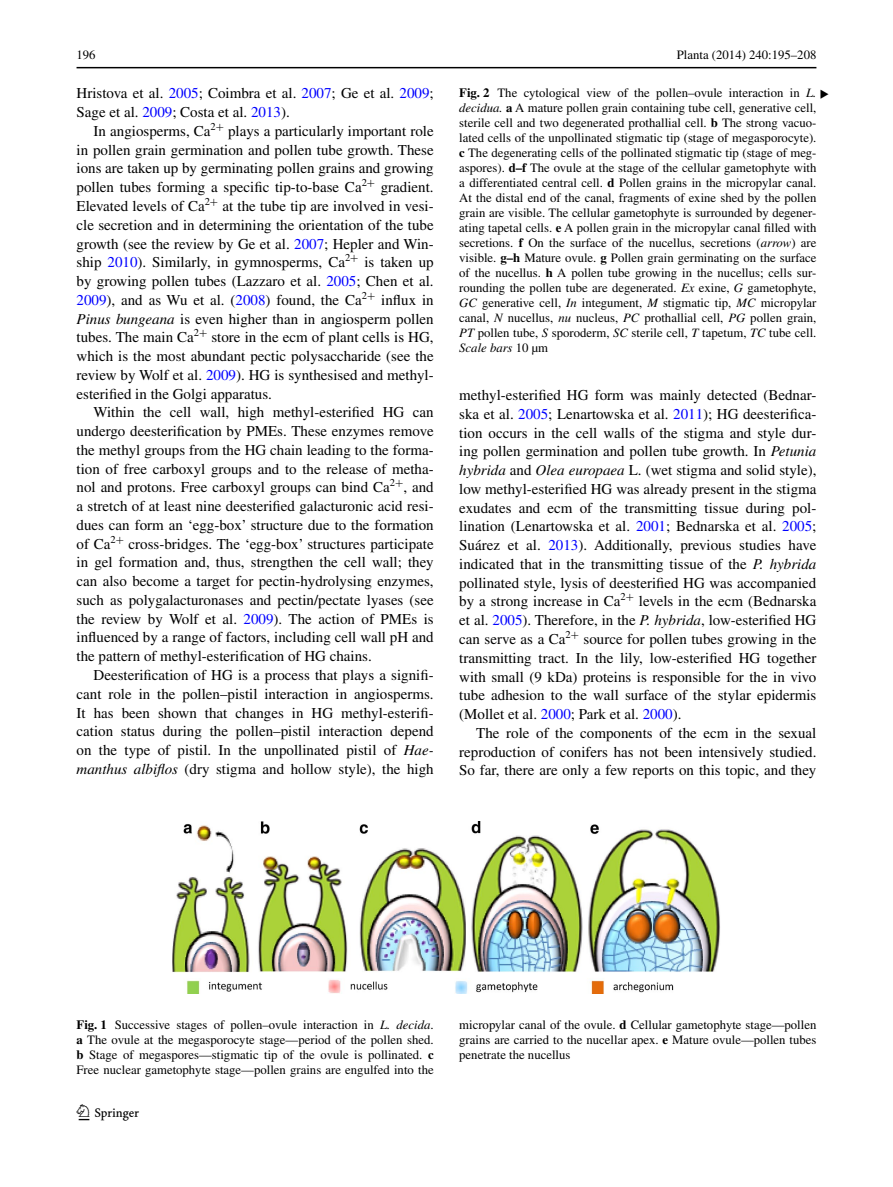
<style>
.page{position:relative;width:893px;height:1187px;background:#fff}
.page>*{position:absolute;margin:0;border:0;box-sizing:border-box;transform-origin:0 0}
.t1{font:22.5px "Springnew";color:#000}
.t2{font:15px/18.8px "Times";color:#000;text-align:justify}
.t3{font:15px "STIX";color:#000}
.t4{font:12.75px/15px "Times";color:#000;text-align:justify}
.s1{color:#00f}
.s2{font-style:italic}
.s3{font-weight:700}
</style>
<div class="page">
<hr style="left:77px;top:67px;width:739px;height:1px;background:#000">
<img style="left:172px;top:822px;width:548px;height:171px">
<p class="t4" style="left:77px;top:48px;width:21px">196</p>
<p class="t4" style="left:677px;top:48px;width:141px">Planta (2014) 240:195–208</p>
<p class="t2" style="left:77px;top:84px;width:359px">Hristova et al. <span class="s1">2005</span>; Coimbra et al. <span class="s1">2007</span>; Ge et al. <span class="s1">2009</span>;<br>Sage et al. <span class="s1">2009</span>; Costa et al. <span class="s1">2013</span>).</p>
<p class="t2" style="left:77px;top:121px;width:359px;text-indent:17px">In angiosperms, Ca<sup>2</sup><sup>+</sup> plays a particularly important role in pollen grain germination and pollen tube growth. These ions are taken up by germinating pollen grains and growing pollen tubes forming a specific tip-to-base Ca<sup>2</sup><sup>+</sup> gradient.<br>Elevated levels of Ca<sup>2</sup><sup>+</sup> at the tube tip are involved in vesi&shy;cle secretion and in determining the orientation of the tube growth (see the review by Ge et al. <span class="s1">2007</span>; Hepler and Win&shy;ship <span class="s1">2010</span>). Similarly, in gymnosperms, Ca<sup>2</sup><sup>+</sup> is taken up by growing pollen tubes (Lazzaro et al. <span class="s1">2005</span>; Chen et al.<br><span class="s1">2009</span>), and as Wu et al. (<span class="s1">2008</span>) found, the Ca<sup>2</sup><sup>+</sup> influx in <span class="s2">Pinus bungeana</span> is even higher than in angiosperm pollen tubes. The main Ca<sup>2</sup><sup>+</sup> store in the ecm of plant cells is HG, which is the most abundant pectic polysaccharide (see the review by Wolf et al. <span class="s1">2009</span>). HG is synthesised and methyl&shy;esterified in the Golgi apparatus.</p>
<p class="t2" style="left:77px;top:403px;width:359px;text-indent:17px">Within the cell wall, high methyl-esterified HG can undergo deesterification by PMEs. These enzymes remove the methyl groups from the HG chain leading to the forma&shy;tion of free carboxyl groups and to the release of metha&shy;nol and protons. Free carboxyl groups can bind Ca<sup>2</sup><sup>+</sup>, and a stretch of at least nine deesterified galacturonic acid resi&shy;dues can form an ‘egg-box’ structure due to the formation of Ca<sup>2</sup><sup>+</sup> cross-bridges. The ‘egg-box’ structures participate in gel formation and, thus, strengthen the cell wall; they can also become a target for pectin-hydrolysing enzymes, such as polygalacturonases and pectin/pectate lyases (see the review by Wolf et al. <span class="s1">2009</span>). The action of PMEs is influenced by a range of factors, including cell wall pH and the pattern of methyl-esterification of HG chains.</p>
<p class="t2" style="left:77px;top:665px;width:359px;text-indent:17px">Deesterification of HG is a process that plays a signifi&shy;cant role in the pollen–pistil interaction in angiosperms.<br>It has been shown that changes in HG methyl-esterifi&shy;cation status during the pollen–pistil interaction depend on the type of pistil. In the unpollinated pistil of <span class="s2">Hae&shy;manthus albiflos</span> (dry stigma and hollow style), the high</p>
<p class="t4" style="left:459px;top:85px;width:359px"><span class="s3">Fig. 2</span> The cytological view of the pollen–ovule interaction in <span class="s2">L. decidua.</span> <span class="s3">a</span> A mature pollen grain containing tube cell, generative cell, sterile cell and two degenerated prothallial cell. <span class="s3">b</span> The strong vacuo&shy;lated cells of the unpollinated stigmatic tip (stage of megasporocyte). <span class="s3">c</span> The degenerating cells of the pollinated stigmatic tip (stage of meg&shy;aspores). <span class="s3">d–f</span> The ovule at the stage of the cellular gametophyte with a differentiated central cell. <span class="s3">d</span> Pollen grains in the micropylar canal.<br>At the distal end of the canal, fragments of exine shed by the pollen grain are visible. The cellular gametophyte is surrounded by degener&shy;ating tapetal cells. <span class="s3">e</span> A pollen grain in the micropylar canal filled with secretions. <span class="s3">f</span> On the surface of the nucellus, secretions (<span class="s2">arrow</span>) are visible. <span class="s3">g–h</span> Mature ovule. <span class="s3">g</span> Pollen grain germinating on the surface of the nucellus. <span class="s3">h</span> A pollen tube growing in the nucellus; cells sur&shy;rounding the pollen tube are degenerated. <span class="s2">Ex</span> exine, <span class="s2">G</span> gametophyte, <span class="s2">GC</span> generative cell, <span class="s2">In</span> integument, <span class="s2">M</span> stigmatic tip, <span class="s2">MC</span> micropylar canal, <span class="s2">N</span> nucellus, <span class="s2">nu</span> nucleus, <span class="s2">PC</span> prothallial cell, <span class="s2">PG</span> pollen grain, <span class="s2">PT</span> pollen tube, <span class="s2">S</span> sporoderm, <span class="s2">SC</span> sterile cell, <span class="s2">T</span> tapetum, <span class="s2">TC</span> tube cell.<br><span class="s2">Scale bars</span> 10 µm</p>
<p class="t3" style="left:819px;top:83px;width:11px">▸</p>
<p class="t2" style="left:459px;top:385px;width:359px">methyl-esterified HG form was mainly detected (Bednar&shy;ska et al. <span class="s1">2005</span>; Lenartowska et al. <span class="s1">2011</span>); HG deesterifica&shy;tion occurs in the cell walls of the stigma and style dur&shy;ing pollen germination and pollen tube growth. In <span class="s2">Petunia hybrida</span> and <span class="s2">Olea europaea</span> L. (wet stigma and solid style), low methyl-esterified HG was already present in the stigma exudates and ecm of the transmitting tissue during pol&shy;lination (Lenartowska et al. <span class="s1">2001</span>; Bednarska et al. <span class="s1">2005</span>; Suárez et al. <span class="s1">2013</span>). Additionally, previous studies have indicated that in the transmitting tissue of the <span class="s2">P. hybrida </span>pollinated style, lysis of deesterified HG was accompanied by a strong increase in Ca<sup>2</sup><sup>+</sup> levels in the ecm (Bednarska et al. <span class="s1">2005</span>). Therefore, in the <span class="s2">P. hybrida</span>, low-esterified HG can serve as a Ca<sup>2</sup><sup>+</sup> source for pollen tubes growing in the transmitting tract. In the lily, low-esterified HG together with small (9 kDa) proteins is responsible for the in vivo tube adhesion to the wall surface of the stylar epidermis (Mollet et al. <span class="s1">2000</span>; Park et al. <span class="s1">2000</span>).</p>
<p class="t2" style="left:459px;top:723px;width:359px;text-indent:17px">The role of the components of the ecm in the sexual reproduction of conifers has not been intensively studied.<br>So far, there are only a few reports on this topic, and they</p>
<p class="t4" style="left:77px;top:1017px;width:359px"><span class="s3">Fig. 1</span> Successive stages of pollen–ovule interaction in <span class="s2">L. decida</span>. <span class="s3">a</span> The ovule at the megasporocyte stage—period of the pollen shed. <span class="s3">b</span> Stage of megaspores—stigmatic tip of the ovule is pollinated. <span class="s3">c </span>Free nuclear gametophyte stage—pollen grains are engulfed into the</p>
<p class="t4" style="left:459px;top:1017px;width:359px">micropylar canal of the ovule. <span class="s3">d</span> Cellular gametophyte stage—pollen grains are carried to the nucellar apex. <span class="s3">e</span> Mature ovule—pollen tubes penetrate the nucellus</p>
<h1 class="t1" style="left:79px;top:1104px;width:62px">1 3</h1>
</div>
